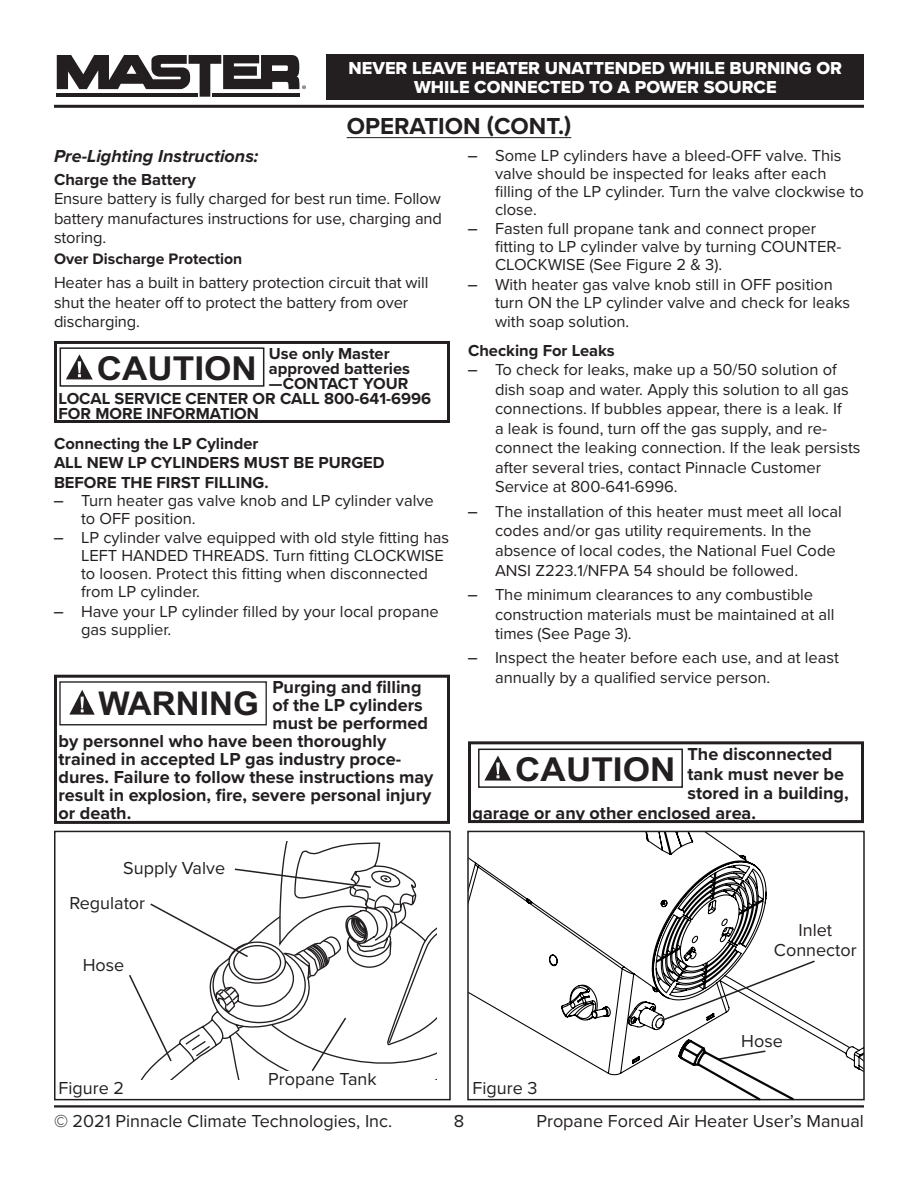
<style>
.page{position:relative;width:918px;height:1188px;background:#fff}
.page>*{position:absolute;margin:0;border:0;box-sizing:border-box;transform-origin:0 0}
.t1{font:700 33px "Arial";color:#231f20;scale:1.07 1}
.t2{font:700 32.7px "Arial";color:#231f20}
.t3{font:700 24px "Proxima Nova";color:#231f20}
.Body{font:700 18px "Proxima Nova";color:#231f20}
.Body-2{font:18px "Proxima Nova";color:#231f20}
.t4{font:18px/19.5px "Proxima Nova Extrabld";color:#fff;text-align:center}
.Subheader{font:italic 700 18px "Proxima Nova";color:#231f20}
.Body-3{font:16.5px/19.5px "Proxima Nova";color:#231f20}
.Body-4{font:700 16.5px/19.5px "Proxima Nova";color:#231f20}
.Subheader-2{font:700 16.5px "Proxima Nova";color:#231f20}
.Body-5{font:700 15.75px "Proxima Nova";color:#231f20}
.s1{font-family:"Arial"}
</style>
<div class="page">
<hr style="left:54px;top:1105px;width:810px;height:3px;background:#231f20">
<div style="left:327px;top:54px;width:537px;height:45px;background:#231f20"></div>
<svg style="left:57px;top:55px;width:249px;height:42px"></svg>
<hr style="left:54px;top:105px;width:810px;height:3px;background:#231f20">
<hr style="left:347px;top:137px;width:224px;height:1px;background:#231f20">
<svg style="left:282px;top:841px;width:110px;height:27px"></svg>
<div style="left:54px;top:831px;width:397px;height:269px;border:2px solid #231f20"></div>
<svg style="left:470px;top:834px;width:392px;height:242px"></svg>
<div style="left:467px;top:831px;width:398px;height:269px;border:2px solid #231f20"></div>
<svg style="left:129px;top:868px;width:307px;height:211px"></svg>
<svg style="left:660px;top:959px;width:156px;height:64px"></svg>
<div style="left:54px;top:675px;width:396px;height:149px;border:3px solid #231f20"></div>
<div style="left:59px;top:681px;width:208px;height:44px;border:1px solid #231f20"></div>
<svg style="left:69px;top:690px;width:26px;height:25px"></svg>
<div style="left:468px;top:741px;width:396px;height:82px;border:3px solid #231f20"></div>
<div style="left:54px;top:341px;width:396px;height:82px;border:3px solid #231f20"></div>
<svg style="left:66px;top:354px;width:27px;height:26px"></svg>
<div style="left:60px;top:347px;width:204px;height:40px;border:2px solid #231f20"></div>
<svg style="left:484px;top:755px;width:28px;height:26px"></svg>
<div style="left:478px;top:749px;width:205px;height:39px;border:2px solid #231f20"></div>
<svg style="left:677px;top:1038px;width:119px;height:63px"></svg>
<p class="t4" style="left:349px;top:58px;width:495px">NEVER LEAVE HEATER UNATTENDED WHILE BURNING OR<br>WHILE CONNECTED TO A POWER SOURCE</p>
<p class="t3" style="left:347px;top:109px;width:226px">OPERATION (CONT.)</p>
<p class="Subheader" style="left:54px;top:148px;width:206px">Pre-Lighting Instructions:</p>
<p class="Subheader-2" style="left:54px;top:167px;width:143px">Charge the Battery</p>
<p class="Body-3" style="left:54px;top:188px;width:389px;text-align:justify">Ensure battery is fully charged for best run time. Follow battery manufactures instructions for use, charging and storing.</p>
<p class="Body-5" style="left:54px;top:247px;width:190px">Over Discharge Protection</p>
<p class="Body-3" style="left:54px;top:272px;width:376px">Heater has a built in battery protection circuit that will shut the heater off to protect the battery from over discharging.</p>
<p class="Body-4" style="left:269px;top:343px;width:122px">Use only Master</p>
<p class="Body-4" style="left:269px;top:358px;width:143px">approved batteries</p>
<p class="Body-4" style="left:269px;top:373px;width:141px">—CONTACT YOUR</p>
<p class="Body-4" style="left:58px;top:388px;width:374px">LOCAL SERVICE CENTER OR CALL 800-641-6996</p>
<p class="Body-4" style="left:58px;top:403px;width:202px">FOR MORE INFORMATION</p>
<p class="t1" style="left:97px;top:347px;width:151px">CAUTION</p>
<p class="Body-4" style="left:54px;top:433px;width:206px">Connecting the LP Cylinder</p>
<p class="Body-4" style="left:54px;top:453px;width:332px">ALL NEW LP CYLINDERS MUST BE PURGED<br>BEFORE THE FIRST FILLING.</p>
<p class="Body-3" style="left:81px;top:491px;width:354px;line-height:18px;text-indent:-27px"><span class="s1">–</span> Turn heater gas valve knob and LP cylinder valve to OFF position.</p>
<p class="Body-3" style="left:81px;top:528px;width:370px;line-height:18px;text-indent:-27px"><span class="s1">–</span> LP cylinder valve equipped with old style fitting has LEFT HANDED THREADS. Turn fitting CLOCKWISE to loosen. Protect this fitting when disconnected from LP cylinder.</p>
<p class="Body-3" style="left:81px;top:602px;width:359px;line-height:18px;text-indent:-27px"><span class="s1">–</span> Have your LP cylinder filled by your local propane gas supplier.</p>
<p class="Body" style="left:272px;top:674px;width:151px">Purging and filling</p>
<p class="Body" style="left:272px;top:692px;width:152px">of the LP cylinders</p>
<p class="Body" style="left:272px;top:710px;width:157px">must be performed</p>
<p class="Body" style="left:58px;top:728px;width:329px">by personnel who have been thoroughly</p>
<p class="Body" style="left:58px;top:746px;width:344px">trained in accepted LP gas industry proce-</p>
<p class="Body" style="left:58px;top:764px;width:377px">dures. Failure to follow these instructions may</p>
<p class="Body" style="left:58px;top:782px;width:374px">result in explosion, fire, severe personal injury</p>
<p class="Body" style="left:58px;top:800px;width:74px">or death.</p>
<p class="t2" style="left:98px;top:682px;width:162px">WARNING</p>
<p class="Body-2" style="left:123px;top:855px;width:103px">Supply Valve</p>
<p class="Body-2" style="left:69px;top:889px;width:77px">Regulator</p>
<p class="Body-2" style="left:83px;top:952px;width:43px">Hose</p>
<p class="Body-3" style="left:495px;top:146px;width:371px;line-height:18px;text-indent:-27px"><span class="s1">–</span> Some LP cylinders have a bleed-OFF valve. This valve should be inspected for leaks after each filling of the LP cylinder. Turn the valve clockwise to close.</p>
<p class="Body-3" style="left:495px;top:219px;width:348px;line-height:18px;text-indent:-27px"><span class="s1">–</span> Fasten full propane tank and connect proper fitting to LP cylinder valve by turning COUNTER-<br>CLOCKWISE (See Figure 2 &amp; 3).</p>
<p class="Body-3" style="left:495px;top:275px;width:357px;line-height:18px;text-indent:-27px"><span class="s1">–</span> With heater gas valve knob still in OFF position turn ON the LP cylinder valve and check for leaks</p>
<p class="Body-3" style="left:495px;top:311px;width:136px">with soap solution.</p>
<p class="Body-4" style="left:468px;top:340px;width:148px">Checking For Leaks</p>
<p class="Body-3" style="left:495px;top:359px;width:367px;text-indent:-27px"><span class="s1">–</span> To check for leaks, make up a 50/50 solution of dish soap and water. Apply this solution to all gas connections. If bubbles appear, there is a leak. If<br>a leak is found, turn off the gas supply, and re&shy;connect the leaking connection. If the leak persists after several tries, contact Pinnacle Customer Service at 800-641-6996.</p>
<p class="Body-3" style="left:495px;top:501px;width:348px;text-indent:-27px"><span class="s1">–</span> The installation of this heater must meet all local codes and/or gas utility requirements. In the absence of local codes, the National Fuel Code ANSI Z223.1/NFPA 54 should be followed.</p>
<p class="Body-3" style="left:495px;top:584px;width:341px;text-indent:-27px"><span class="s1">–</span> The minimum clearances to any combustible construction materials must be maintained at all times (See Page 3).</p>
<p class="Body-3" style="left:495px;top:647px;width:346px;text-indent:-27px"><span class="s1">–</span> Inspect the heater before each use, and at least annually by a qualified service person.</p>
<p class="Body" style="left:687px;top:741px;width:146px">The disconnected</p>
<p class="Body" style="left:687px;top:760px;width:158px">tank must never be</p>
<p class="Body" style="left:687px;top:780px;width:163px">stored in a building,</p>
<p class="Body" style="left:472px;top:799px;width:285px">garage or any other enclosed area.</p>
<p class="t1" style="left:515px;top:748px;width:151px">CAUTION</p>
<p class="Body-2" style="left:798px;top:917px;width:35px">Inlet</p>
<p class="Body-2" style="left:774px;top:937px;width:84px">Connector</p>
<p class="Body-2" style="left:741px;top:1027px;width:43px">Hose</p>
<p class="Body-2" style="left:268px;top:1066px;width:110px">Propane Tank</p>
<p class="Body-2" style="left:59px;top:1074px;width:67px">Figure 2</p>
<p class="Body-2" style="left:473px;top:1074px;width:66px">Figure 3</p>
<p class="Body-2" style="left:54px;top:1107px;width:340px">© 2021 Pinnacle Climate Technologies, Inc.</p>
<p class="Body-2" style="left:537px;top:1107px;width:329px">Propane Forced Air Heater User’s Manual</p>
<p class="Body-2" style="left:454px;top:1107px;width:12px">8</p>
</div>
